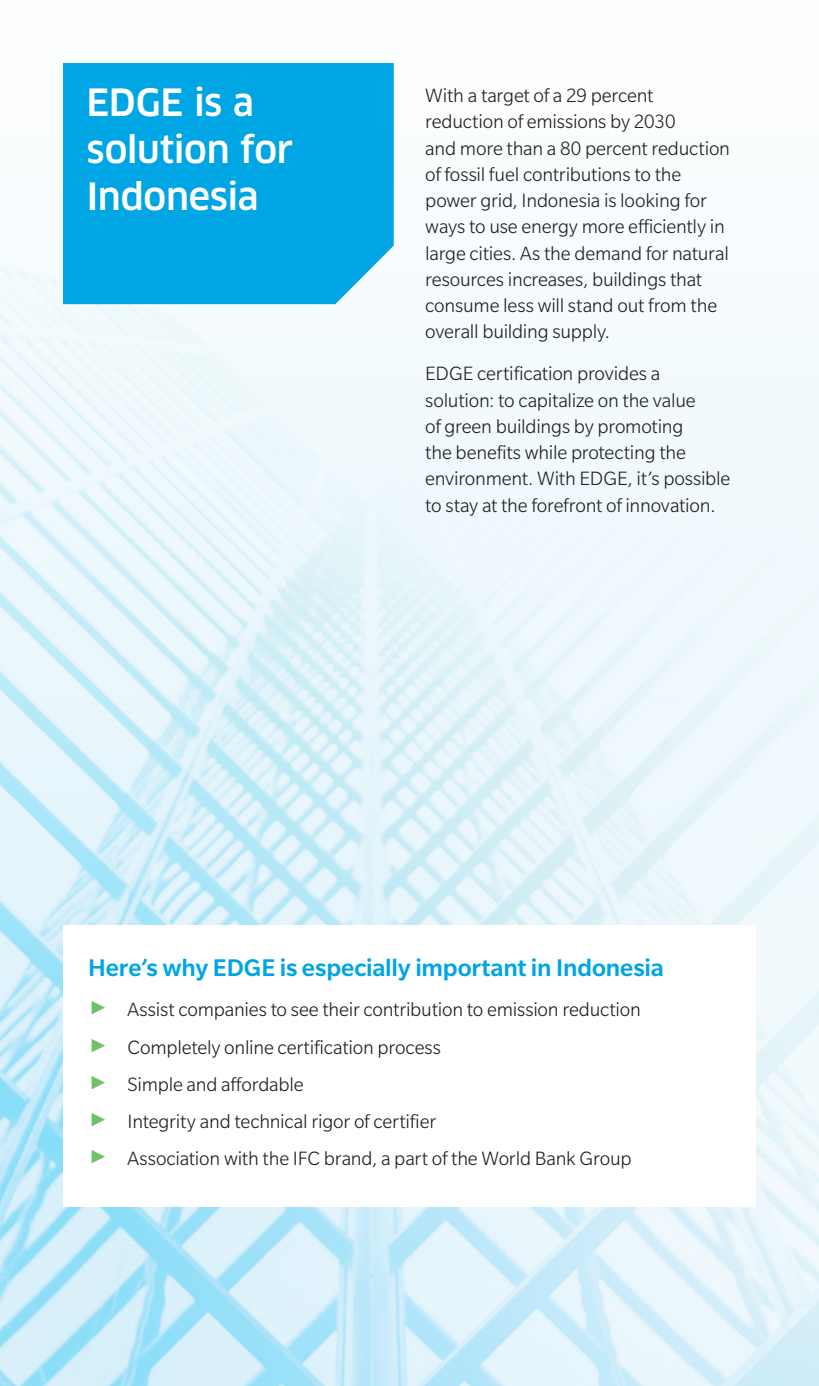
<style>
.page{position:relative;width:819px;height:1386px;background:#fff}
.page>*{position:absolute;margin:0;border:0;box-sizing:border-box;transform-origin:0 0}
.t1{font:500 36.75px/47.2px "Clan Pro";letter-spacing:-.01em;color:#fff}
.Subheader{font:500 26.25px "Slate Pro";letter-spacing:-.005em;color:#00a5e3}
.Body_Text{font:300 21px/26.2px "Slate Pro";letter-spacing:-.01em;color:#231f20}
.s1{font-family:"Montserrat";font-weight:700;font-size:31.5px;color:#71c167}
</style>
<div class="page">
<img style="left:0;top:264px;width:819px;height:1122px">
<div style="left:63px;top:63px;width:331px;height:241px;background:#00a5e3"></div>
<div style="left:63px;top:925px;width:693px;height:282px;background:#fff"></div>
<p class="t1" style="left:87px;top:79px;width:208px">EDGE is a solution for<br>Indonesia</p>
<p class="Body_Text" style="left:425px;top:82px;width:306px">With a target of a 29 percent reduction of emissions by 2030<br>and more than a 80 percent reduction of fossil fuel contributions to the power grid, Indonesia is looking for ways to use energy more efficiently in large cities. As the demand for natural resources increases, buildings that consume less will stand out from the overall building supply.</p>
<p class="Body_Text" style="left:425px;top:360px;width:307px">EDGE certification provides a solution: to capitalize on the value<br>of green buildings by promoting<br>the benefits while protecting the environment. With EDGE, it’s possible to stay at the forefront of innovation.</p>
<p class="Subheader" style="left:88px;top:954px;width:577px">Here’s why EDGE is especially important in Indonesia</p>
<p class="Body_Text" style="left:88px;top:997px;width:554px"><span class="s1">▶</span> Assist companies to see their contribution to emission reduction</p>
<p class="Body_Text" style="left:88px;top:1034px;width:354px"><span class="s1">▶</span> Completely online certification process</p>
<p class="Body_Text" style="left:88px;top:1071px;width:217px"><span class="s1">▶</span> Simple and affordable</p>
<p class="Body_Text" style="left:88px;top:1108px;width:350px"><span class="s1">▶</span> Integrity and technical rigor of certifier</p>
<p class="Body_Text" style="left:88px;top:1145px;width:545px"><span class="s1">▶</span> Association with the IFC brand, a part of the World Bank Group</p>
</div>
